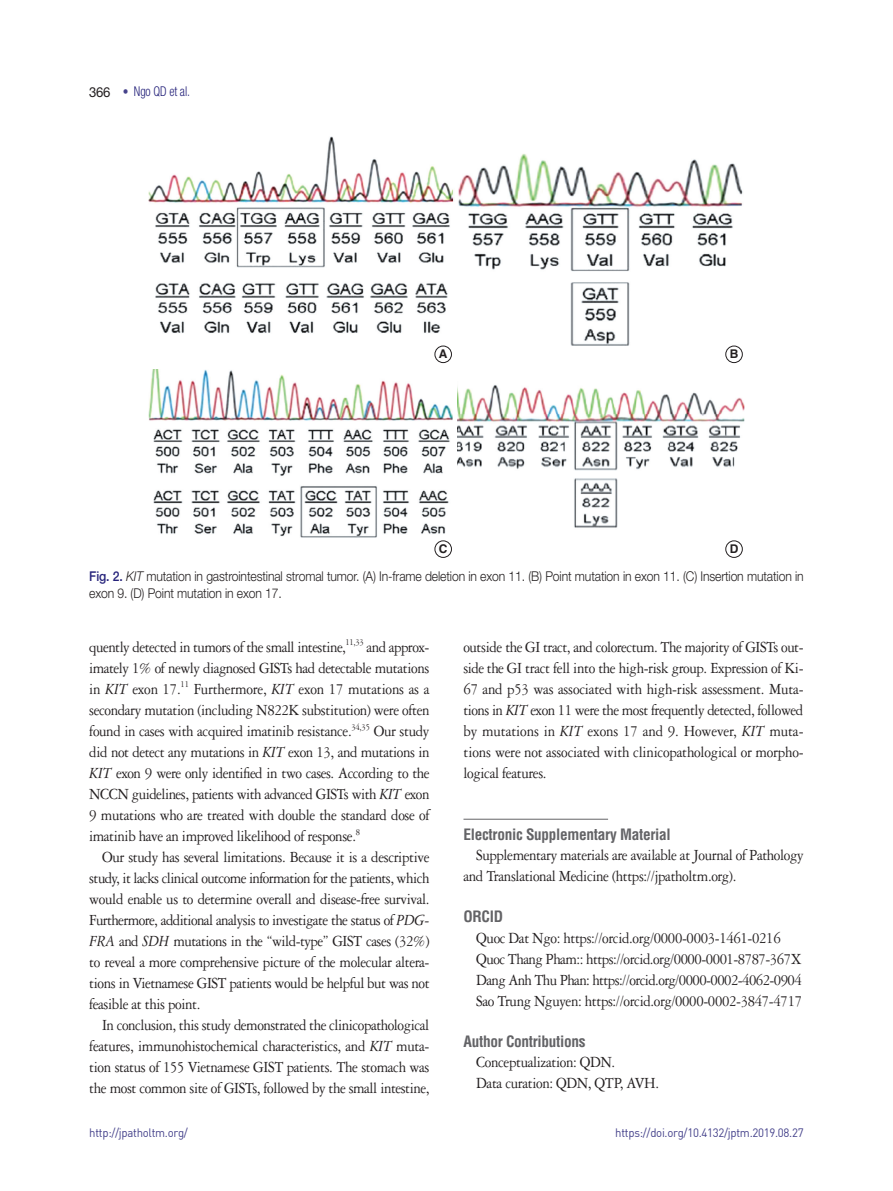
<style>
.page{position:relative;width:893px;height:1191px;background:#fff}
.page>*{position:absolute;margin:0;border:0;box-sizing:border-box;transform-origin:0 0}
.t1{font:16.5px/21px "Garamond 3 LT Std";letter-spacing:-.025em;color:#231f20;text-align:justify;scale:.9 1}
.t2{font:700 condensed 15.3px "Helvetica LT Std";letter-spacing:-.02em;color:#636366}
.t3{font:300 13.5px/16.2px "Helvetica Neue LT Std";letter-spacing:-.01em;color:#231f20;scale:.9 1}
.t4{font:300 condensed 13.5px "Helvetica Neue LT Std";letter-spacing:-.01em;color:#26237b;scale:.9 1}
.t5{font:12px "Dinreg";letter-spacing:-.025em;color:#45428b;scale:.95 1}
.t6{font:700 12px "Helvetica LT Std";color:#231f20}
.s1{font-weight:400;font-stretch:normal;font-size:13.8px;color:#231f20}
.s2{font-size:12.75px;color:#45428b}
.s3{font-weight:500;color:#26237b}
.s4{font-style:italic}
</style>
<div class="page">
<hr style="left:463px;top:819px;width:145px;height:1px;background:#636366">
<img style="left:148px;top:136px;width:306px;height:197px">
<img style="left:458px;top:153px;width:285px;height:192px">
<img style="left:148px;top:369px;width:305px;height:168px">
<img style="left:458px;top:385px;width:287px;height:143px">
<div style="left:435px;top:346px;width:17px;height:17px;border:1px solid #231f20;border-radius:50%"></div>
<div style="left:435px;top:540px;width:17px;height:17px;border:1px solid #231f20;border-radius:50%"></div>
<div style="left:725px;top:346px;width:17px;height:17px;border:1px solid #231f20;border-radius:50%"></div>
<div style="left:725px;top:540px;width:17px;height:17px;border:1px solid #231f20;border-radius:50%"></div>
<p class="t4" style="left:89px;top:84px;width:113px"><span class="s1">366</span> <span class="s2">•</span> Ngo QD et al.</p>
<p class="t6" style="left:439px;top:347px;width:10px">A</p>
<p class="t6" style="left:730px;top:347px;width:10px">B</p>
<p class="t6" style="left:439px;top:541px;width:10px">C</p>
<p class="t6" style="left:730px;top:541px;width:10px">D</p>
<p class="t3" style="left:89px;top:568px;width:795px"><span class="s3">Fig. 2.</span> <span class="s4">KIT</span> mutation in gastrointestinal stromal tumor. (A) In-frame deletion in exon 11. (B) Point mutation in exon 11. (C) Insertion mutation in exon 9. (D) Point mutation in exon 17.</p>
<p class="t1" style="left:89px;top:636px;width:380px">quently detected in tumors of the small intestine,<sup>11,33</sup> and approx&shy;imately 1% of newly diagnosed GISTs had detectable mutations in <span class="s4">KIT</span> exon 17.<sup>11</sup> Furthermore, <span class="s4">KIT</span> exon 17 mutations as a secondary mutation (including N822K substitution) were often found in cases with acquired imatinib resistance.<sup>34,35</sup> Our study did not detect any mutations in <span class="s4">KIT</span> exon 13, and mutations in <span class="s4">KIT</span> exon 9 were only identified in two cases. According to the NCCN guidelines, patients with advanced GISTs with <span class="s4">KIT</span> exon 9 mutations who are treated with double the standard dose of imatinib have an improved likelihood of response.<sup>8</sup></p>
<p class="t1" style="left:89px;top:846px;width:380px;text-indent:13px">Our study has several limitations. Because it is a descriptive study, it lacks clinical outcome information for the patients, which would enable us to determine overall and disease-free survival.<br>Furthermore, additional analysis to investigate the status of <span class="s4">PDG-FRA</span> and <span class="s4">SDH</span> mutations in the “wild-type” GIST cases (32%) to reveal a more comprehensive picture of the molecular altera&shy;tions in Vietnamese GIST patients would be helpful but was not feasible at this point.</p>
<p class="t1" style="left:89px;top:1014px;width:380px;text-indent:13px">In conclusion, this study demonstrated the clinicopathological features, immunohistochemical characteristics, and <span class="s4">KIT</span> muta&shy;tion status of 155 Vietnamese GIST patients. The stomach was the most common site of GISTs, followed by the small intestine,</p>
<p class="t1" style="left:463px;top:636px;width:379px">outside the GI tract, and colorectum. The majority of GISTs out&shy;side the GI tract fell into the high-risk group. Expression of Ki-67 and p53 was associated with high-risk assessment. Muta&shy;tions in <span class="s4">KIT</span> exon 11 were the most frequently detected, followed by mutations in <span class="s4">KIT</span> exons 17 and 9. However, <span class="s4">KIT</span> muta&shy;tions were not associated with clinicopathological or morpho&shy;logical features.</p>
<p class="t2" style="left:463px;top:824px;width:209px">Electronic Supplementary Material</p>
<p class="t1" style="left:463px;top:845px;width:379px;text-indent:13px">Supplementary materials are available at Journal of Pathology and Translational Medicine (https://jpatholtm.org).</p>
<p class="t2" style="left:463px;top:907px;width:41px">ORCID</p>
<p class="t1" style="left:476px;top:927px;width:364px;text-align:left">Quoc Dat Ngo: https://orcid.org/0000-0003-1461-0216<br>Quoc Thang Pham:: https://orcid.org/0000-0001-8787-367X Dang Anh Thu Phan: https://orcid.org/0000-0002-4062-0904<br>Sao Trung Nguyen: https://orcid.org/0000-0002-3847-4717</p>
<p class="t2" style="left:463px;top:1031px;width:124px">Author Contributions</p>
<p class="t1" style="left:476px;top:1052px;width:205px">Conceptualization: QDN.<br>Data curation: QDN, QTP, AVH.</p>
<p class="t5" style="left:89px;top:1125px;width:105px">http://jpatholtm.org/</p>
<p class="t5" style="left:615px;top:1125px;width:200px">https://doi.org/10.4132/jptm.2019.08.27</p>
</div>
